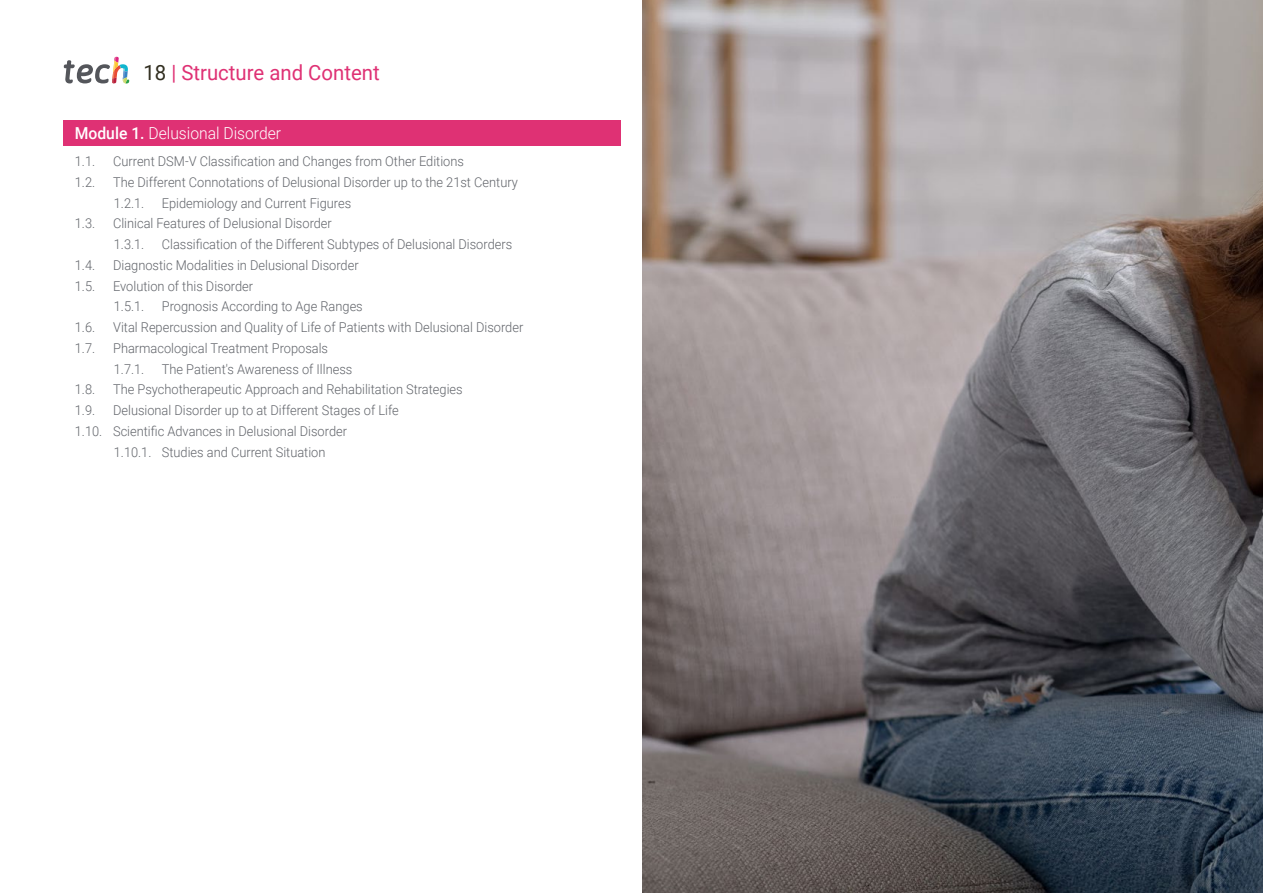
<style>
.page{position:relative;width:1263px;height:893px;background:#fff}
.page>*{position:absolute;margin:0;border:0;box-sizing:border-box;transform-origin:0 0}
.t1{font:21px "Roboto";color:#df3174}
.t2{font:300 16.5px "Roboto";color:#fff;scale:.95 1}
.t3{font:300 13.5px/20.7px "Roboto";color:#61646a;scale:.95 1}
.s1{color:#312e20}
.s2{font-weight:500}
</style>
<div class="page">
<img style="left:642px;top:0;width:621px;height:893px">
<div style="left:64px;top:120px;width:557px;height:25px;background:#df3174"></div>
<svg style="left:64px;top:57px;width:65px;height:27px"></svg>
<h1 class="t1" style="left:144px;top:57px;width:238px"><span class="s1">18</span> | Structure and Content</h1>
<p class="t2" style="left:75px;top:121px;width:219px"><span class="s2">Module 1.</span> Delusional Disorder</p>
<p class="t3" style="left:75px;top:150px;width:23px">1.1.</p>
<p class="t3" style="left:113px;top:150px;width:371px">Current DSM-V Classification and Changes from Other Editions</p>
<p class="t3" style="left:75px;top:171px;width:23px">1.2.</p>
<p class="t3" style="left:113px;top:171px;width:428px">The Different Connotations of Delusional Disorder up to the 21st Century<br>1.2.1.</p>
<p class="t3" style="left:162px;top:192px;width:201px">Epidemiology and Current Figures</p>
<p class="t3" style="left:75px;top:213px;width:23px">1.3.</p>
<p class="t3" style="left:113px;top:213px;width:232px">Clinical Features of Delusional Disorder<br>1.3.1.</p>
<p class="t3" style="left:162px;top:233px;width:370px">Classification of the Different Subtypes of Delusional Disorders</p>
<p class="t3" style="left:75px;top:254px;width:23px">1.4.</p>
<p class="t3" style="left:113px;top:254px;width:260px">Diagnostic Modalities in Delusional Disorder</p>
<p class="t3" style="left:75px;top:275px;width:23px">1.5.</p>
<p class="t3" style="left:113px;top:275px;width:149px">Evolution of this Disorder<br>1.5.1.</p>
<p class="t3" style="left:162px;top:296px;width:213px">Prognosis According to Age Ranges</p>
<p class="t3" style="left:75px;top:316px;width:23px">1.6.</p>
<p class="t3" style="left:113px;top:316px;width:433px">Vital Repercussion and Quality of Life of Patients with Delusional Disorder</p>
<p class="t3" style="left:75px;top:337px;width:23px">1.7.</p>
<p class="t3" style="left:113px;top:337px;width:228px">Pharmacological Treatment Proposals<br>1.7.1.</p>
<p class="t3" style="left:162px;top:358px;width:202px">The Patient's Awareness of Illness</p>
<p class="t3" style="left:75px;top:379px;width:23px">1.8.</p>
<p class="t3" style="left:113px;top:379px;width:369px">The Psychotherapeutic Approach and Rehabilitation Strategies</p>
<p class="t3" style="left:75px;top:399px;width:23px">1.9.</p>
<p class="t3" style="left:113px;top:399px;width:302px">Delusional Disorder up to at Different Stages of Life</p>
<p class="t3" style="left:75px;top:420px;width:288px">1.10. Scientific Advances in Delusional Disorder</p>
<p class="t3" style="left:114px;top:441px;width:224px">1.10.1. Studies and Current Situation</p>
</div>
